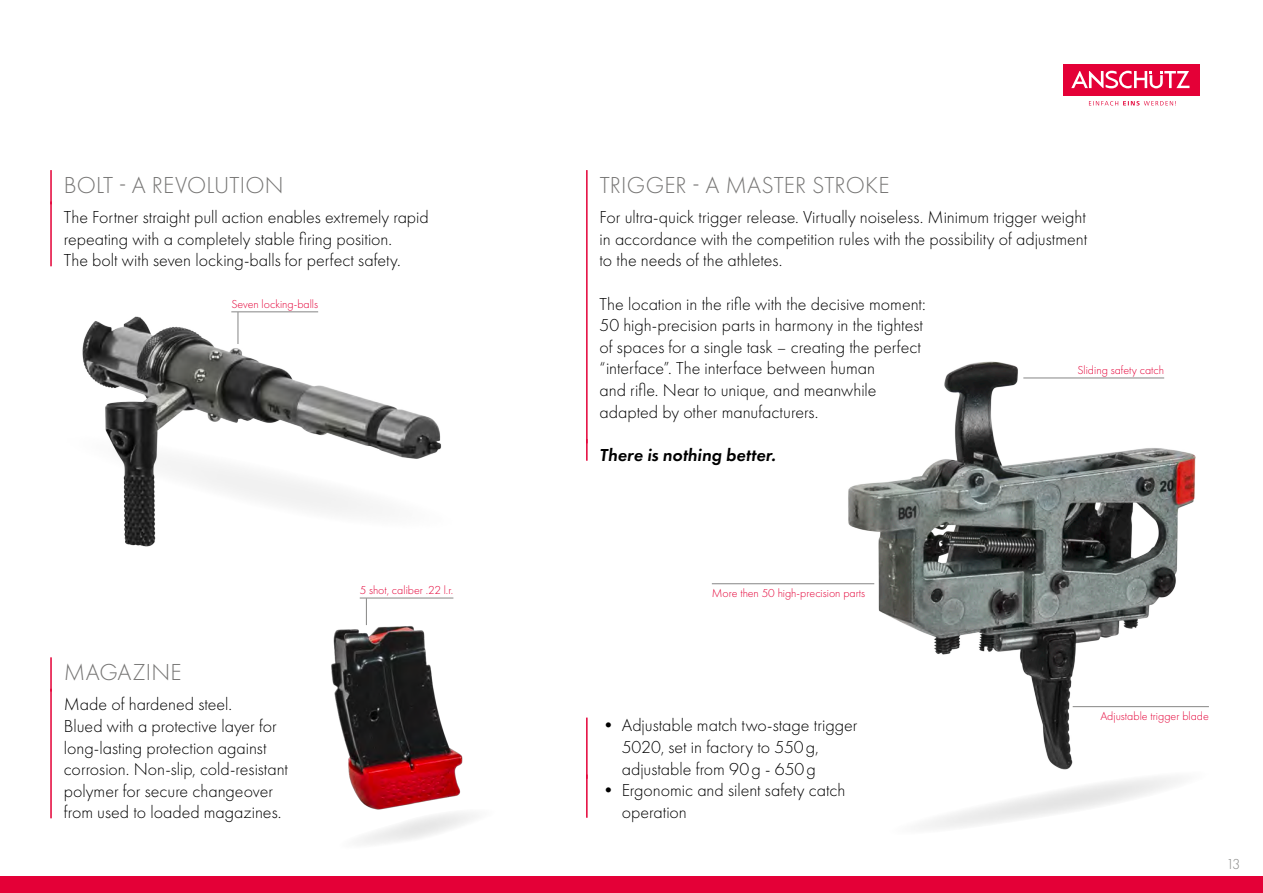
<style>
.page{position:relative;width:1263px;height:893px;background:#fff}
.page>*{position:absolute;margin:0;border:0;box-sizing:border-box;transform-origin:0 0}
.t1{font:300 24px "Futura PT";letter-spacing:.01em;color:#767574}
.t2{font:300 18px/21.6px "Futura PT";color:#000}
.t3{font:italic 600 18px "Futura PT";letter-spacing:.005em;color:#000}
.t4{font:300 15px "Futura PT";color:#868685}
.t5{font:300 12px "Futura PT";color:#e40037}
</style>
<div class="page">
<div style="left:1063px;top:64px;width:136px;height:31px;background:#e40037"></div>
<svg style="left:1089px;top:101px;width:87px;height:5px"></svg>
<svg style="left:1071px;top:71px;width:118px;height:17px"></svg>
<div style="left:0;top:876px;width:1263px;height:17px;background:#e40037"></div>
<hr style="left:50px;top:170px;width:2px;height:34px;background:#e40037">
<hr style="left:50px;top:201px;width:2px;height:65px;background:#e40037">
<hr style="left:50px;top:657px;width:2px;height:35px;background:#e40037">
<hr style="left:50px;top:689px;width:2px;height:129px;background:#e40037">
<hr style="left:586px;top:170px;width:2px;height:273px;background:#e40037">
<hr style="left:586px;top:439px;width:2px;height:22px;background:#e40037">
<img style="left:82px;top:313px;width:357px;height:234px">
<img style="left:331px;top:621px;width:132px;height:183px">
<img style="left:838px;top:361px;width:368px;height:408px">
<svg style="left:82px;top:427px;width:360px;height:110px"></svg>
<svg style="left:360px;top:804px;width:115px;height:40px"></svg>
<svg style="left:922px;top:769px;width:256px;height:59px"></svg>
<hr style="left:586px;top:718px;width:2px;height:61px;background:#e40037">
<hr style="left:586px;top:774px;width:2px;height:44px;background:#e40037">
<hr style="left:1073px;top:706px;width:136px;height:1px;background:#868685">
<hr style="left:712px;top:583px;width:162px;height:1px;background:#868685">
<hr style="left:1023px;top:378px;width:141px;height:1px;background:#868685">
<hr style="left:360px;top:598px;width:93px;height:1px;background:#868685">
<svg style="left:366px;top:598px;width:1px;height:27px"></svg>
<hr style="left:231px;top:312px;width:87px;height:1px;background:#868685">
<hr style="left:238px;top:312px;width:1px;height:32px;background:#868685">
<h1 class="t1" style="left:64px;top:171px;width:221px">BOLT - A REVOLUTION</h1>
<p class="t2" style="left:64px;top:206px;width:366px">The Fortner straight pull action enables extremely rapid repeating with a completely stable firing position.<br>The bolt with seven locking-balls for perfect safety.</p>
<p class="t5" style="left:231px;top:297px;width:88px">Seven locking-balls</p>
<h1 class="t1" style="left:64px;top:659px;width:119px">MAGAZINE</h1>
<p class="t2" style="left:64px;top:694px;width:226px">Made of hardened steel.<br>Blued with a protective layer for long-lasting protection against corrosion. Non-slip, cold-resistant polymer for secure changeover from used to loaded magazines.</p>
<p class="t5" style="left:360px;top:583px;width:95px">5 shot, caliber .22 l.r.</p>
<h1 class="t1" style="left:600px;top:171px;width:291px">TRIGGER - A MASTER STROKE</h1>
<p class="t2" style="left:600px;top:206px;width:489px;text-align:justify">For ultra-quick trigger release. Virtually noiseless. Minimum trigger weight in accordance with the competition rules with the possibility of adjustment to the needs of the athletes.</p>
<p class="t2" style="left:600px;top:293px;width:328px">The location in the rifle with the decisive moment:<br>50 high-precision parts in harmony in the tightest of spaces for a single task – creating the perfect “interface”. The interface between human<br>and rifle. Near to unique, and meanwhile adapted by other manufacturers.</p>
<p class="t3" style="left:600px;top:443px;width:178px">There is nothing better.</p>
<p class="t5" style="left:1077px;top:363px;width:88px">Sliding safety catch</p>
<p class="t5" style="left:712px;top:586px;width:155px">More then 50 high-precision parts</p>
<p class="t2" style="left:622px;top:715px;width:237px;text-indent:-22px">• Adjustable match two-stage trigger<br>5020, set in factory to 550g, adjustable from 90g - 650g</p>
<p class="t2" style="left:622px;top:779px;width:225px;text-indent:-22px">• Ergonomic and silent safety catch operation</p>
<p class="t5" style="left:1101px;top:709px;width:110px">Adjustable trigger blade</p>
<p class="t4" style="left:1226px;top:855px;width:16px">13</p>
</div>
